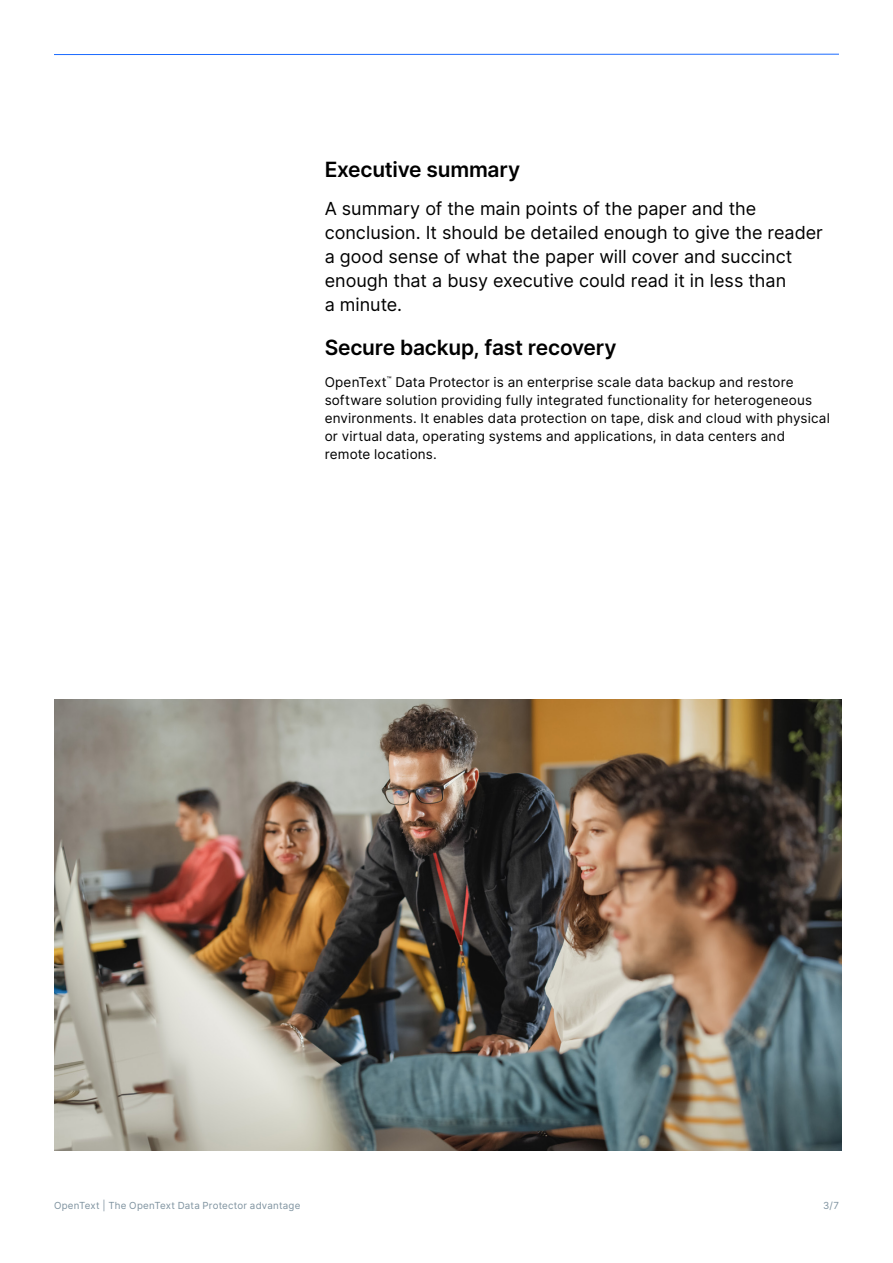
<style>
.page{position:relative;width:893px;height:1263px;background:#fff}
.page>*{position:absolute;margin:0;border:0;box-sizing:border-box;transform-origin:0 0}
.H2_Heading{font:600 21px "Inter";letter-spacing:-.01em;color:#000}
.Intro{font:18px/24px "Inter";color:#000}
.Body{font:13.5px/18px "Inter";letter-spacing:.015em;color:#000}
.t1{font:9.75px "Inter";letter-spacing:.02em;color:#7e929f}
</style>
<div class="page">
<img style="left:54px;top:699px;width:787px;height:451px">
<hr style="left:54px;top:54px;width:785px;height:1px;background:#1a6aff">
<h2 class="H2_Heading" style="left:325px;top:154px;width:197px">Executive summary</h2>
<p class="Intro" style="left:325px;top:196px;width:500px">A summary of the main points of the paper and the conclusion. It should be detailed enough to give the reader a good sense of what the paper will cover and succinct enough that a busy executive could read it in less than<br>a minute.</p>
<h2 class="H2_Heading" style="left:325px;top:332px;width:293px">Secure backup, fast recovery</h2>
<p class="Body" style="left:325px;top:372px;width:507px">OpenText<sup>™</sup> Data Protector is an enterprise scale data backup and restore software solution providing fully integrated functionality for heterogeneous environments. It enables data protection on tape, disk and cloud with physical or virtual data, operating systems and applications, in data centers and remote locations.</p>
<p class="t1" style="left:54px;top:1198px;width:248px">OpenText | The OpenText Data Protector advantage</p>
<p class="t1" style="left:823px;top:1198px;width:17px">3/7</p>
</div>
